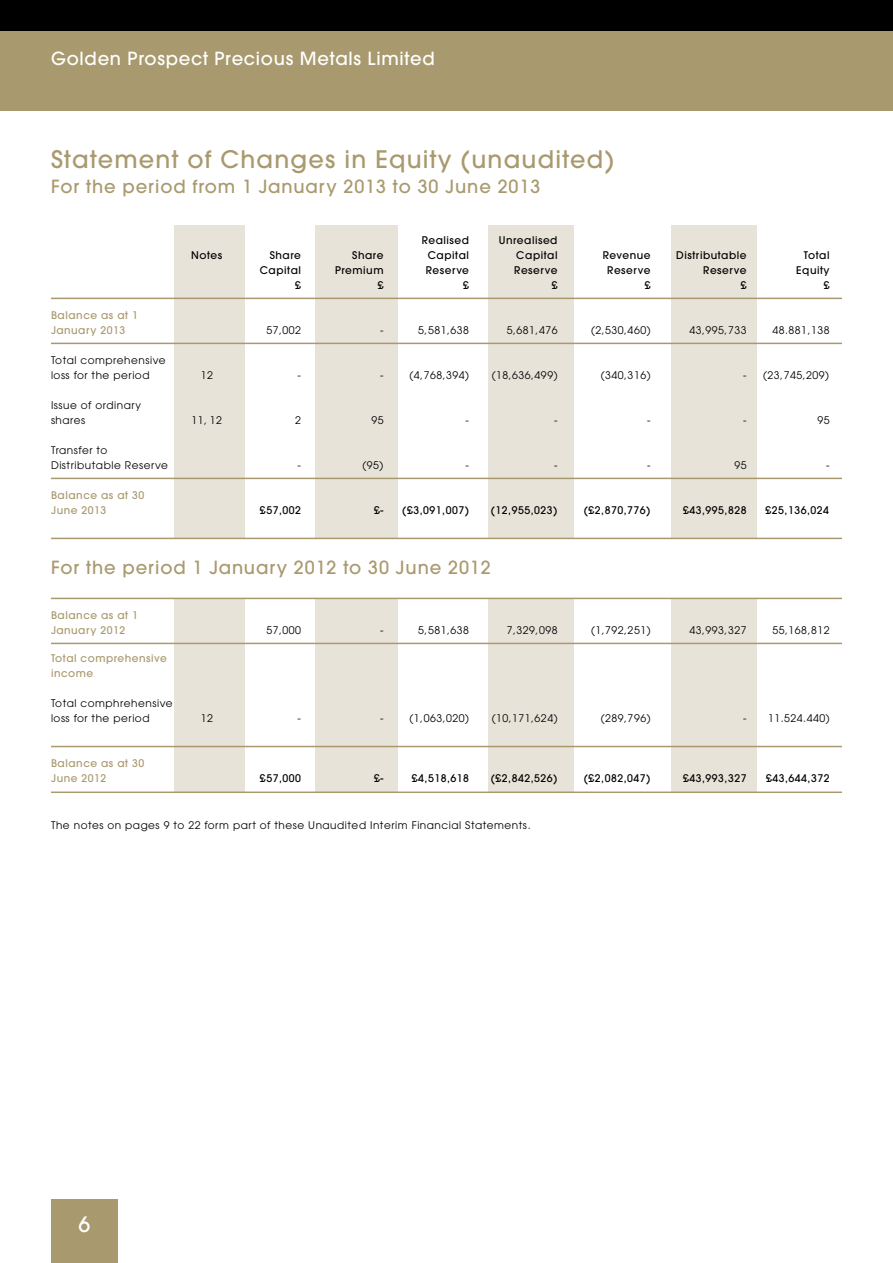
<style>
.page{position:relative;width:893px;height:1263px;background:#fff}
.page>*{position:absolute;margin:0;border:0;box-sizing:border-box;transform-origin:0 0}
.t1{font:500 24px "Avant Garde";letter-spacing:.05em;color:#a9996e}
.t2{font:500 21px "Avant Garde";color:#fff}
.t3{font:500 18px "Avant Garde";letter-spacing:.05em;color:#a9996e}
.t4{font:500 18px "Avant Garde";letter-spacing:.04em;color:#fff}
.t5{font:10.5px/15px "Avant Garde";letter-spacing:.05em;color:#000}
.t6{font:500 10.5px "Avant Garde";letter-spacing:.05em;color:#000}
.t7{font:500 10.5px/15px "Avant Garde";letter-spacing:.05em;color:#a9996e}
</style>
<div class="page">
<div style="left:0;top:30px;width:893px;height:81px;background:#a9996e"></div>
<div style="left:0;top:0;width:893px;height:31px;background:#000"></div>
<div style="left:51px;top:1199px;width:67px;height:64px;background:#a9996e"></div>
<div style="left:671px;top:599px;width:85px;height:193px;background:#e8e3d8"></div>
<div style="left:488px;top:599px;width:85px;height:193px;background:#e8e3d8"></div>
<div style="left:315px;top:599px;width:83px;height:193px;background:#e8e3d8"></div>
<div style="left:174px;top:599px;width:70px;height:193px;background:#e8e3d8"></div>
<div style="left:671px;top:225px;width:85px;height:314px;background:#e8e3d8"></div>
<div style="left:488px;top:225px;width:85px;height:314px;background:#e8e3d8"></div>
<div style="left:315px;top:225px;width:83px;height:314px;background:#e8e3d8"></div>
<div style="left:174px;top:225px;width:70px;height:314px;background:#e8e3d8"></div>
<hr style="left:51px;top:746px;width:791px;height:1px;background:#a9996e">
<hr style="left:51px;top:791px;width:791px;height:2px;background:#a9996e">
<hr style="left:51px;top:298px;width:791px;height:1px;background:#a9996e">
<hr style="left:51px;top:343px;width:791px;height:1px;background:#a9996e">
<hr style="left:51px;top:478px;width:791px;height:1px;background:#a9996e">
<hr style="left:51px;top:538px;width:791px;height:1px;background:#a9996e">
<hr style="left:51px;top:598px;width:791px;height:1px;background:#a9996e">
<hr style="left:51px;top:643px;width:791px;height:1px;background:#a9996e">
<h3 class="t4" style="left:51px;top:48px;width:385px">Golden Prospect Precious Metals Limited</h3>
<h1 class="t1" style="left:51px;top:144px;width:565px">Statement of Changes in Equity (unaudited)</h1>
<h3 class="t3" style="left:51px;top:175px;width:491px">For the period from 1 January 2013 to 30 June 2013</h3>
<p class="t6" style="left:422px;top:234px;width:49px">Realised</p>
<p class="t6" style="left:499px;top:234px;width:60px">Unrealised</p>
<p class="t6" style="left:191px;top:249px;width:33px">Notes</p>
<p class="t6" style="left:270px;top:249px;width:33px">Share</p>
<p class="t6" style="left:352px;top:249px;width:33px">Share</p>
<p class="t6" style="left:428px;top:249px;width:43px">Capital</p>
<p class="t6" style="left:516px;top:249px;width:43px">Capital</p>
<p class="t6" style="left:603px;top:249px;width:49px">Revenue</p>
<p class="t6" style="left:676px;top:249px;width:72px">Distributable</p>
<p class="t6" style="left:804px;top:249px;width:27px">Total</p>
<p class="t6" style="left:260px;top:264px;width:43px">Capital</p>
<p class="t6" style="left:335px;top:264px;width:50px">Premium</p>
<p class="t6" style="left:426px;top:264px;width:45px">Reserve</p>
<p class="t6" style="left:514px;top:264px;width:45px">Reserve</p>
<p class="t6" style="left:607px;top:264px;width:45px">Reserve</p>
<p class="t6" style="left:703px;top:264px;width:45px">Reserve</p>
<p class="t6" style="left:796px;top:264px;width:35px">Equity</p>
<p class="t6" style="left:295px;top:279px;width:7px">£</p>
<p class="t6" style="left:378px;top:279px;width:7px">£</p>
<p class="t6" style="left:463px;top:279px;width:7px">£</p>
<p class="t6" style="left:552px;top:279px;width:7px">£</p>
<p class="t6" style="left:645px;top:279px;width:7px">£</p>
<p class="t6" style="left:741px;top:279px;width:7px">£</p>
<p class="t6" style="left:824px;top:279px;width:7px">£</p>
<p class="t7" style="left:51px;top:308px;width:88px">Balance as at 1<br>January 2013</p>
<p class="t5" style="left:266px;top:323px;width:36px">57,002</p>
<p class="t5" style="left:380px;top:323px;width:5px">-</p>
<p class="t5" style="left:418px;top:323px;width:52px">5,581,638</p>
<p class="t5" style="left:507px;top:323px;width:52px">5,681,476</p>
<p class="t5" style="left:591px;top:323px;width:61px">(2,530,460)</p>
<p class="t5" style="left:689px;top:323px;width:59px">43,995,733</p>
<p class="t5" style="left:772px;top:323px;width:59px">48.881,138</p>
<p class="t5" style="left:51px;top:353px;width:116px">Total comprehensive loss for the period</p>
<p class="t5" style="left:51px;top:398px;width:92px">Issue of ordinary shares</p>
<p class="t5" style="left:51px;top:443px;width:119px">Transfer to<br>Distributable Reserve</p>
<p class="t7" style="left:51px;top:488px;width:95px">Balance as at 30<br>June 2013</p>
<p class="t5" style="left:201px;top:368px;width:14px">12</p>
<p class="t5" style="left:298px;top:368px;width:5px">-</p>
<p class="t5" style="left:380px;top:368px;width:5px">-</p>
<p class="t5" style="left:409px;top:368px;width:61px">(4,768,394)</p>
<p class="t5" style="left:492px;top:368px;width:67px">(18,636,499)</p>
<p class="t5" style="left:601px;top:368px;width:51px">(340,316)</p>
<p class="t5" style="left:743px;top:368px;width:87px">- (23,745,209)</p>
<p class="t5" style="left:191px;top:413px;width:32px">11, 12</p>
<p class="t5" style="left:295px;top:413px;width:7px">2</p>
<p class="t5" style="left:371px;top:413px;width:14px">95</p>
<p class="t5" style="left:466px;top:413px;width:5px">-</p>
<p class="t5" style="left:554px;top:413px;width:5px">-</p>
<p class="t5" style="left:647px;top:413px;width:5px">-</p>
<p class="t5" style="left:743px;top:413px;width:5px">-</p>
<p class="t5" style="left:817px;top:413px;width:14px">95</p>
<p class="t5" style="left:298px;top:458px;width:5px">-</p>
<p class="t5" style="left:363px;top:458px;width:22px">(95)</p>
<p class="t5" style="left:466px;top:458px;width:5px">-</p>
<p class="t5" style="left:554px;top:458px;width:5px">-</p>
<p class="t5" style="left:647px;top:458px;width:5px">-</p>
<p class="t5" style="left:734px;top:458px;width:14px">95</p>
<p class="t5" style="left:826px;top:458px;width:5px">-</p>
<p class="t6" style="left:260px;top:504px;width:43px">£57,002</p>
<p class="t6" style="left:374px;top:504px;width:11px">£-</p>
<p class="t6" style="left:402px;top:504px;width:68px">(£3,091,007)</p>
<p class="t6" style="left:491px;top:504px;width:68px">(12,955,023)</p>
<p class="t6" style="left:584px;top:504px;width:68px">(£2,870,776)</p>
<p class="t6" style="left:683px;top:504px;width:65px">£43,995,828</p>
<p class="t6" style="left:765px;top:504px;width:65px">£25,136,024</p>
<h3 class="t3" style="left:51px;top:556px;width:441px">For the period 1 January 2012 to 30 June 2012</h3>
<p class="t7" style="left:51px;top:608px;width:88px">Balance as at 1<br>January 2012</p>
<p class="t5" style="left:266px;top:623px;width:36px">57,000</p>
<p class="t5" style="left:380px;top:623px;width:5px">-</p>
<p class="t5" style="left:418px;top:623px;width:52px">5,581,638</p>
<p class="t5" style="left:507px;top:623px;width:52px">7,329,098</p>
<p class="t5" style="left:591px;top:623px;width:61px">(1,792,251)</p>
<p class="t5" style="left:689px;top:623px;width:59px">43,993,327</p>
<p class="t5" style="left:772px;top:623px;width:59px">55,168,812</p>
<p class="t7" style="left:51px;top:651px;width:117px">Total comprehensive income</p>
<p class="t5" style="left:51px;top:696px;width:123px">Total comphrehensive loss for the period</p>
<p class="t5" style="left:201px;top:711px;width:14px">12</p>
<p class="t5" style="left:298px;top:711px;width:5px">-</p>
<p class="t5" style="left:380px;top:711px;width:5px">-</p>
<p class="t5" style="left:409px;top:711px;width:61px">(1,063,020)</p>
<p class="t5" style="left:492px;top:711px;width:67px">(10,171,624)</p>
<p class="t5" style="left:601px;top:711px;width:51px">(289,796)</p>
<p class="t5" style="left:743px;top:711px;width:88px">- 11.524.440)</p>
<p class="t7" style="left:51px;top:756px;width:95px">Balance as at 30<br>June 2012</p>
<p class="t6" style="left:260px;top:772px;width:43px">£57,000</p>
<p class="t6" style="left:374px;top:772px;width:11px">£-</p>
<p class="t6" style="left:412px;top:772px;width:59px">£4,518,618</p>
<p class="t6" style="left:491px;top:772px;width:68px">(£2,842,526)</p>
<p class="t6" style="left:584px;top:772px;width:68px">(£2,082,047)</p>
<p class="t6" style="left:683px;top:772px;width:65px">£43,993,327</p>
<p class="t6" style="left:766px;top:772px;width:65px">£43,644,372</p>
<p class="t5" style="left:51px;top:817px;width:481px">The notes on pages 9 to 22 form part of these Unaudited Interim Financial Statements.</p>
<h2 class="t2" style="left:79px;top:1211px;width:13px">6</h2>
</div>
